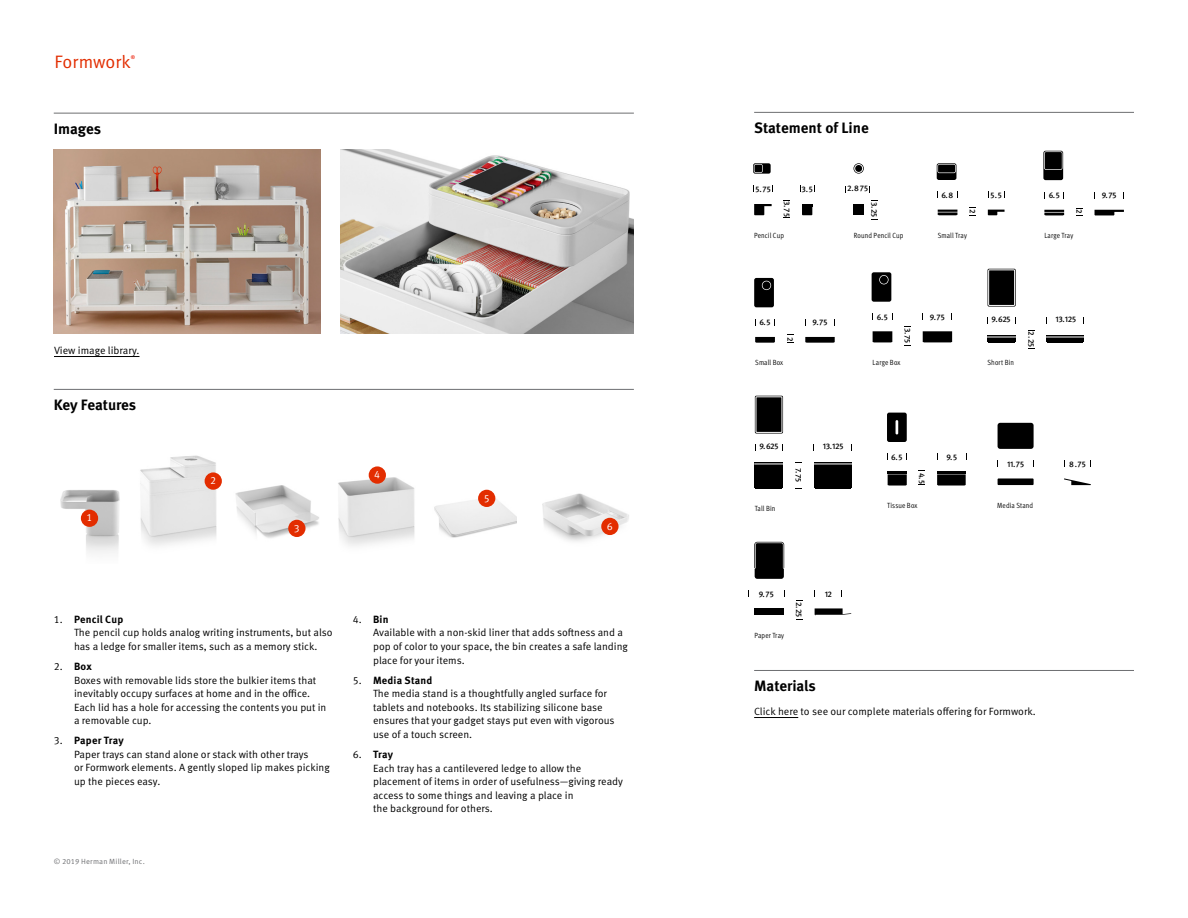
<style>
.page{position:relative;width:1188px;height:918px;background:#fff}
.page>*{position:absolute;margin:0;border:0;box-sizing:border-box;transform-origin:0 0}
.t1{font:18px "Meta OT Norm";letter-spacing:-.005em;color:#e22d00}
.t2{font:700 15px "Meta OT";letter-spacing:-.005em;color:#000}
.t3{font:10.5px/13.5px "Meta OT Norm";color:#000}
.t4{font:700 10.5px "Meta OT";letter-spacing:.015em;color:#000}
.t5{font:10.5px "Meta OT Norm";color:#fff}
.t6{font:500 8.1px "Meta OT";letter-spacing:-.035em;color:#000}
.t7{font:7.5px "Meta OT Cond Norm";letter-spacing:.01em;color:#000}
.t8{font:7.5px "Meta OT Norm";letter-spacing:.02em;color:#6d6e71}
.t9{font:700 5.25px "Meta OT";color:#ee3824}
.s1{font-family:"Meta OT Norm";font-weight:400}
</style>
<div class="page">
<img style="left:60px;top:490px;width:60px;height:63px">
<hr style="left:754px;top:112px;width:380px;height:1px;background:#6d6e71">
<hr style="left:54px;top:389px;width:580px;height:1px;background:#6d6e71">
<hr style="left:754px;top:670px;width:380px;height:1px;background:#6d6e71">
<hr style="left:754px;top:717px;width:44px;height:1px;background:#000">
<hr style="left:54px;top:113px;width:580px;height:1px;background:#6d6e71">
<hr style="left:54px;top:356px;width:86px;height:1px;background:#000">
<img style="left:54px;top:150px;width:267px;height:183px">
<img style="left:340px;top:150px;width:294px;height:183px">
<img style="left:434px;top:489px;width:83px;height:49px">
<img style="left:235px;top:485px;width:84px;height:53px">
<img style="left:542px;top:493px;width:87px;height:49px">
<img style="left:140px;top:455px;width:82px;height:91px">
<img style="left:338px;top:466px;width:77px;height:80px">
<div style="left:81px;top:510px;width:17px;height:17px;background:#e32d00;border-radius:50%"></div>
<div style="left:205px;top:472px;width:17px;height:18px;background:#e32d00;border-radius:50%"></div>
<div style="left:288px;top:520px;width:18px;height:17px;background:#e32d00;border-radius:50%"></div>
<div style="left:369px;top:466px;width:17px;height:18px;background:#e32d00;border-radius:50%"></div>
<div style="left:478px;top:490px;width:17px;height:17px;background:#e32d00;border-radius:50%"></div>
<svg style="left:754px;top:204px;width:18px;height:11px"></svg>
<svg style="left:753px;top:163px;width:18px;height:11px"></svg>
<div style="left:755px;top:165px;width:7px;height:7px;background:#000"></div>
<svg style="left:802px;top:204px;width:10px;height:11px"></svg>
<svg style="left:1095px;top:210px;width:29px;height:5px"></svg>
<svg style="left:1043px;top:151px;width:20px;height:29px"></svg>
<svg style="left:1044px;top:210px;width:20px;height:5px"></svg>
<svg style="left:923px;top:331px;width:29px;height:11px"></svg>
<svg style="left:873px;top:331px;width:19px;height:11px"></svg>
<svg style="left:872px;top:272px;width:19px;height:30px"></svg>
<div style="left:998px;top:478px;width:36px;height:7px;background:#000"></div>
<div style="left:998px;top:423px;width:36px;height:26px;background:#000;border-radius:3px"></div>
<svg style="left:1064px;top:478px;width:27px;height:7px"></svg>
<svg style="left:937px;top:163px;width:19px;height:17px"></svg>
<div style="left:938px;top:165px;width:17px;height:7px;background:#000"></div>
<svg style="left:988px;top:210px;width:17px;height:5px"></svg>
<svg style="left:938px;top:210px;width:19px;height:5px"></svg>
<svg style="left:805px;top:337px;width:30px;height:6px"></svg>
<svg style="left:755px;top:337px;width:20px;height:6px"></svg>
<svg style="left:754px;top:278px;width:20px;height:29px"></svg>
<svg style="left:887px;top:413px;width:20px;height:29px"></svg>
<hr style="left:937px;top:472px;width:29px;height:2px;background:#000">
<svg style="left:937px;top:474px;width:29px;height:11px"></svg>
<svg style="left:888px;top:472px;width:19px;height:13px"></svg>
<svg style="left:754px;top:542px;width:30px;height:37px"></svg>
<svg style="left:815px;top:608px;width:36px;height:7px"></svg>
<hr style="left:754px;top:613px;width:30px;height:2px;background:#000">
<div style="left:754px;top:608px;width:30px;height:5px;background:#000"></div>
<svg style="left:854px;top:163px;width:10px;height:11px"></svg>
<div style="left:854px;top:164px;width:9px;height:9px;border:1px solid #fff;border-radius:50%"></div>
<div style="left:854px;top:204px;width:10px;height:11px;background:#000"></div>
<div style="left:1046px;top:336px;width:38px;height:6px;background:#000"></div>
<hr style="left:1046px;top:337px;width:39px;height:1px;background:#fff">
<hr style="left:1047px;top:341px;width:36px;height:2px;background:#000">
<div style="left:987px;top:336px;width:29px;height:6px;background:#000"></div>
<svg style="left:987px;top:337px;width:29px;height:1px"></svg>
<hr style="left:988px;top:341px;width:27px;height:2px;background:#000">
<div style="left:988px;top:269px;width:28px;height:38px;background:#000"></div>
<div style="left:988px;top:269px;width:27px;height:37px;border:1px solid #fff"></div>
<div style="left:814px;top:463px;width:37px;height:25px;background:#000"></div>
<hr style="left:813px;top:464px;width:39px;height:1px;background:#fff">
<div style="left:755px;top:463px;width:28px;height:25px;background:#000"></div>
<svg style="left:755px;top:464px;width:28px;height:1px"></svg>
<div style="left:755px;top:396px;width:28px;height:38px;background:#000"></div>
<div style="left:756px;top:396px;width:26px;height:37px;border:1px solid #fff"></div>
<div style="left:601px;top:518px;width:18px;height:17px;background:#e32d00;border-radius:50%"></div>
<h1 class="t1" style="left:55px;top:50px;width:78px">Formwork</h1>
<p class="t9" style="left:131px;top:53px;width:6px">®</p>
<h2 class="t2" style="left:54px;top:119px;width:49px">Images</h2>
<p class="t3" style="left:54px;top:343px;width:87px">View image library.</p>
<h2 class="t2" style="left:54px;top:395px;width:84px">Key Features</h2>
<p class="t5" style="left:87px;top:511px;width:7px">1</p>
<p class="t5" style="left:210px;top:474px;width:7px">2</p>
<p class="t5" style="left:294px;top:522px;width:7px">3</p>
<p class="t5" style="left:374px;top:468px;width:7px">4</p>
<p class="t5" style="left:484px;top:492px;width:7px">5</p>
<p class="t5" style="left:607px;top:520px;width:7px">6</p>
<p class="t4" style="left:54px;top:613px;width:71px"><span class="s1">1.</span> Pencil Cup</p>
<p class="t3" style="left:74px;top:626px;width:260px">The pencil cup holds analog writing instruments, but also has a ledge for smaller items, such as a memory stick.</p>
<p class="t4" style="left:54px;top:660px;width:40px"><span class="s1">2.</span> Box</p>
<p class="t3" style="left:74px;top:673px;width:254px">Boxes with removable lids store the bulkier items that inevitably occupy surfaces at home and in the office.<br>Each lid has a hole for accessing the contents you put in a removable cup.</p>
<p class="t4" style="left:54px;top:734px;width:71px"><span class="s1">3.</span> Paper Tray</p>
<p class="t3" style="left:74px;top:748px;width:257px">Paper trays can stand alone or stack with other trays<br>or Formwork elements. A gently sloped lip makes picking up the pieces easy.</p>
<p class="t8" style="left:54px;top:857px;width:93px">© 2019 Herman Miller, Inc.</p>
<p class="t4" style="left:353px;top:613px;width:37px"><span class="s1">4.</span> Bin</p>
<p class="t3" style="left:373px;top:626px;width:256px">Available with a non-skid liner that adds softness and a pop of color to your space, the bin creates a safe landing place for your items.</p>
<p class="t4" style="left:353px;top:673px;width:81px"><span class="s1">5.</span> Media Stand</p>
<p class="t3" style="left:373px;top:687px;width:243px">The media stand is a thoughtfully angled surface for tablets and notebooks. Its stabilizing silicone base ensures that your gadget stays put even with vigorous use of a touch screen.</p>
<p class="t4" style="left:353px;top:748px;width:42px"><span class="s1">6.</span> Tray</p>
<p class="t3" style="left:373px;top:761px;width:251px">Each tray has a cantilevered ledge to allow the placement of items in order of usefulness—giving ready access to some things and leaving a place in<br>the background for others.</p>
<h2 class="t2" style="left:754px;top:118px;width:116px">Statement of Line</h2>
<p class="t6" style="left:755px;top:184px;width:17px">5.75</p>
<p class="t6" style="left:802px;top:184px;width:13px">3.5</p>
<p class="t6" style="left:792px;top:201px;width:17px;rotate:90deg">3.75</p>
<p class="t6" style="left:847px;top:184px;width:23px">2.875</p>
<p class="t6" style="left:879px;top:202px;width:17px;rotate:90deg">3.25</p>
<p class="t6" style="left:941px;top:190px;width:13px">6.8</p>
<p class="t6" style="left:991px;top:190px;width:13px">5.5</p>
<p class="t6" style="left:978px;top:209px;width:6px;rotate:90deg">2</p>
<p class="t7" style="left:754px;top:231px;width:31px">Pencil Cup</p>
<p class="t7" style="left:854px;top:231px;width:51px">Round Pencil Cup</p>
<p class="t7" style="left:938px;top:231px;width:31px">Small Tray</p>
<p class="t6" style="left:1049px;top:190px;width:13px">6.5</p>
<p class="t6" style="left:1102px;top:190px;width:16px">9.75</p>
<p class="t6" style="left:1084px;top:209px;width:6px;rotate:90deg">2</p>
<p class="t7" style="left:1044px;top:231px;width:30px">Large Tray</p>
<p class="t6" style="left:759px;top:317px;width:13px">6.5</p>
<p class="t6" style="left:813px;top:317px;width:16px">9.75</p>
<p class="t6" style="left:795px;top:337px;width:6px;rotate:90deg">2</p>
<p class="t6" style="left:877px;top:312px;width:13px">6.5</p>
<p class="t6" style="left:930px;top:312px;width:16px">9.75</p>
<p class="t6" style="left:913px;top:328px;width:17px;rotate:90deg">3.75</p>
<p class="t7" style="left:755px;top:358px;width:30px">Small Box</p>
<p class="t7" style="left:873px;top:358px;width:29px">Large Box</p>
<p class="t6" style="left:760px;top:441px;width:21px">9.625</p>
<p class="t6" style="left:823px;top:441px;width:22px">13.125</p>
<p class="t6" style="left:804px;top:468px;width:16px;rotate:90deg">7.75</p>
<p class="t6" style="left:891px;top:452px;width:13px">6.5</p>
<p class="t6" style="left:946px;top:452px;width:12px">9.5</p>
<p class="t6" style="left:927px;top:473px;width:13px;rotate:90deg">4.5</p>
<p class="t6" style="left:992px;top:314px;width:21px">9.625</p>
<p class="t6" style="left:1056px;top:314px;width:22px">13.125</p>
<p class="t6" style="left:1036px;top:331px;width:17px;rotate:90deg">2.25</p>
<p class="t7" style="left:987px;top:358px;width:28px">Short Bin</p>
<p class="t6" style="left:1007px;top:459px;width:18px">11.75</p>
<p class="t6" style="left:1069px;top:459px;width:18px">8.75</p>
<p class="t7" style="left:755px;top:504px;width:22px">Tall Bin</p>
<p class="t6" style="left:759px;top:589px;width:16px">9.75</p>
<p class="t7" style="left:754px;top:631px;width:31px">Paper Tray</p>
<p class="t6" style="left:804px;top:602px;width:17px;rotate:90deg">2.25</p>
<p class="t6" style="left:825px;top:589px;width:9px">12</p>
<p class="t7" style="left:887px;top:501px;width:32px">Tissue Box</p>
<p class="t7" style="left:997px;top:501px;width:37px">Media Stand</p>
<h2 class="t2" style="left:754px;top:676px;width:63px">Materials</h2>
<p class="t3" style="left:754px;top:704px;width:283px">Click here to see our complete materials offering for Formwork.</p>
</div>
